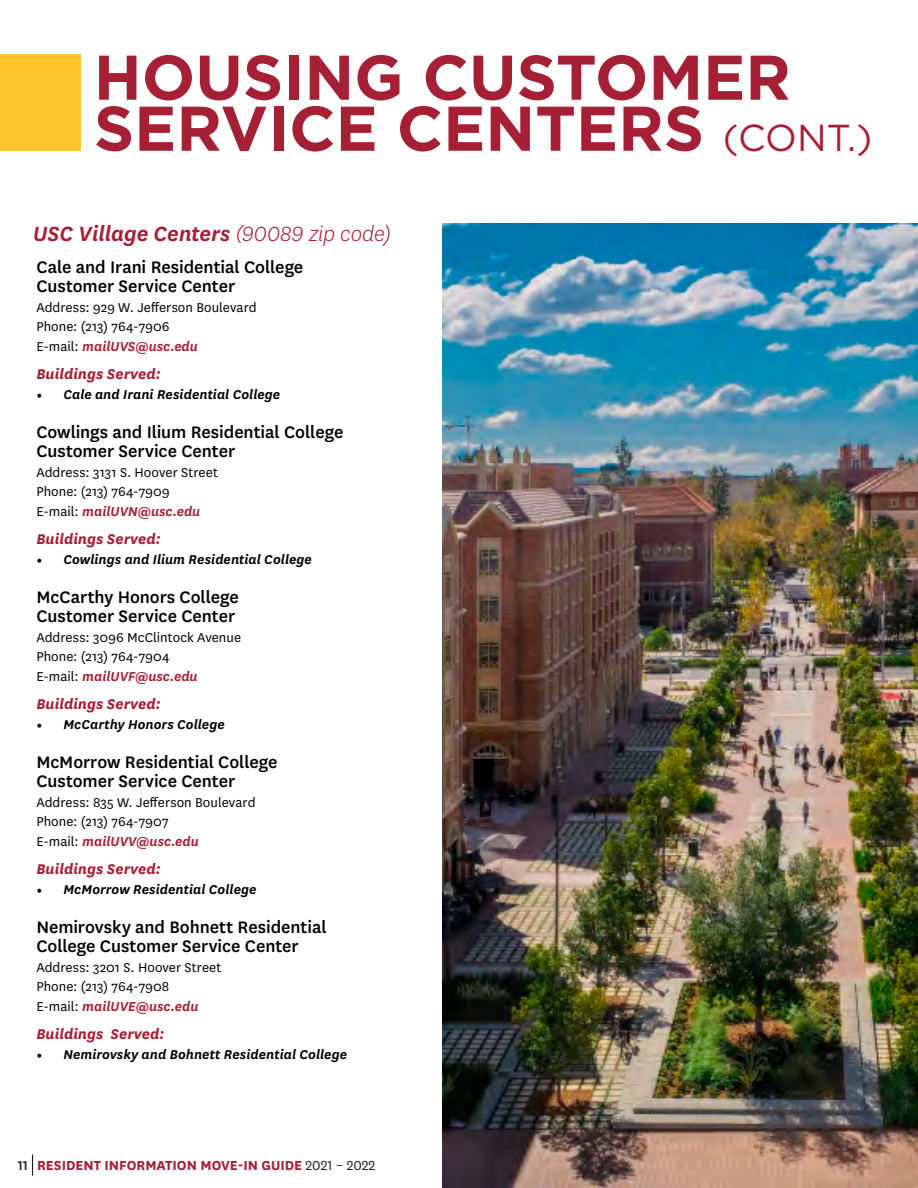
<style>
.page{position:relative;width:918px;height:1188px;background:#fff}
.page>*{position:absolute;margin:0;border:0;box-sizing:border-box;transform-origin:0 0}
.t1{font:700 63px/51px "Gotham";color:#a62035}
.t2{font:italic 600 24px "National";letter-spacing:-.005em;color:#a62035}
.t3{font:500 19.5px "National";letter-spacing:-.005em;color:#000001}
.t4{font:italic 700 16.5px "National";color:#a62035}
.t5{font:700 15.3px "National";color:#a62035}
.t6{font:italic 600 15.15px "National";color:#a62035}
.t7{font:15px "National";letter-spacing:.005em;color:#000001}
.t8{font:italic 600 15px "National";letter-spacing:.005em;color:#000001}
.s1{font-weight:400;font-size:37.5px}
.s2{font-weight:300}
.s3{font-weight:400;font-style:normal;font-size:15px;color:#000001}
.s4{font-family:"Minion Pro"}
.s5{font-weight:500;color:#231f20}
.s6{font-weight:400;color:#231f20}
</style>
<div class="page">
<svg style="left:32px;top:1155px;width:1px;height:21px"></svg>
<div style="left:0;top:54px;width:81px;height:97px;background:#ffc52d"></div>
<img style="left:443px;top:223px;width:475px;height:965px">
<p class="t1" style="left:94px;top:52px;width:780px">HOUSING CUSTOMER<br>SERVICE CENTERS <span class="s1">(CONT.)</span></p>
<p class="t2" style="left:33px;top:218px;width:360px">USC Village Centers <span class="s2">(90089 zip code)</span></p>
<p class="t3" style="left:36px;top:254px;width:269px">Cale and Irani Residential College</p>
<p class="t3" style="left:36px;top:273px;width:200px">Customer Service Center</p>
<p class="t7" style="left:36px;top:297px;width:222px">Address: 929 W. Jefferson Boulevard</p>
<p class="t7" style="left:36px;top:317px;width:135px">Phone: (213) 764-7906</p>
<p class="t6" style="left:36px;top:336px;width:163px"><span class="s3">E-mail:</span> mailUVS@usc.edu</p>
<p class="t4" style="left:36px;top:363px;width:126px">Buildings Served:</p>
<p class="t8" style="left:36px;top:384px;width:245px"><span class="s4">•</span> Cale and Irani Residential College</p>
<p class="t3" style="left:36px;top:419px;width:309px">Cowlings and Ilium Residential College</p>
<p class="t3" style="left:36px;top:438px;width:200px">Customer Service Center</p>
<p class="t7" style="left:36px;top:462px;width:183px">Address: 3131 S. Hoover Street</p>
<p class="t7" style="left:36px;top:482px;width:135px">Phone: (213) 764-7909</p>
<p class="t6" style="left:36px;top:501px;width:166px"><span class="s3">E-mail:</span> mailUVN@usc.edu</p>
<p class="t4" style="left:36px;top:528px;width:126px">Buildings Served:</p>
<p class="t8" style="left:36px;top:549px;width:277px"><span class="s4">•</span> Cowlings and Ilium Residential College</p>
<p class="t3" style="left:36px;top:584px;width:204px">McCarthy Honors College</p>
<p class="t3" style="left:36px;top:603px;width:200px">Customer Service Center</p>
<p class="t7" style="left:36px;top:627px;width:206px">Address: 3096 McClintock Avenue</p>
<p class="t7" style="left:36px;top:647px;width:135px">Phone: (213) 764-7904</p>
<p class="t6" style="left:36px;top:666px;width:163px"><span class="s3">E-mail:</span> mailUVF@usc.edu</p>
<p class="t4" style="left:36px;top:693px;width:126px">Buildings Served:</p>
<p class="t8" style="left:36px;top:714px;width:190px"><span class="s4">•</span> McCarthy Honors College</p>
<p class="t3" style="left:36px;top:749px;width:243px">McMorrow Residential College</p>
<p class="t3" style="left:36px;top:768px;width:200px">Customer Service Center</p>
<p class="t7" style="left:36px;top:792px;width:221px">Address: 835 W. Jefferson Boulevard</p>
<p class="t7" style="left:36px;top:812px;width:134px">Phone: (213) 764-7907</p>
<p class="t6" style="left:36px;top:831px;width:164px"><span class="s3">E-mail:</span> mailUVV@usc.edu</p>
<p class="t4" style="left:36px;top:858px;width:126px">Buildings Served:</p>
<p class="t8" style="left:36px;top:879px;width:222px"><span class="s4">•</span> McMorrow Residential College</p>
<p class="t3" style="left:36px;top:914px;width:292px">Nemirovsky and Bohnett Residential</p>
<p class="t3" style="left:36px;top:933px;width:264px">College Customer Service Center</p>
<p class="t7" style="left:36px;top:957px;width:187px">Address: 3201 S. Hoover Street</p>
<p class="t7" style="left:36px;top:977px;width:134px">Phone: (213) 764-7908</p>
<p class="t6" style="left:36px;top:996px;width:164px"><span class="s3">E-mail:</span> mailUVE@usc.edu</p>
<p class="t4" style="left:36px;top:1023px;width:129px">Buildings Served:</p>
<p class="t8" style="left:36px;top:1044px;width:312px"><span class="s4">•</span> Nemirovsky and Bohnett Residential College</p>
<p class="t5" style="left:18px;top:1154px;width:359px"><span class="s5">11</span> RESIDENT INFORMATION MOVE-IN GUIDE <span class="s6">2021 – 2022</span></p>
</div>
